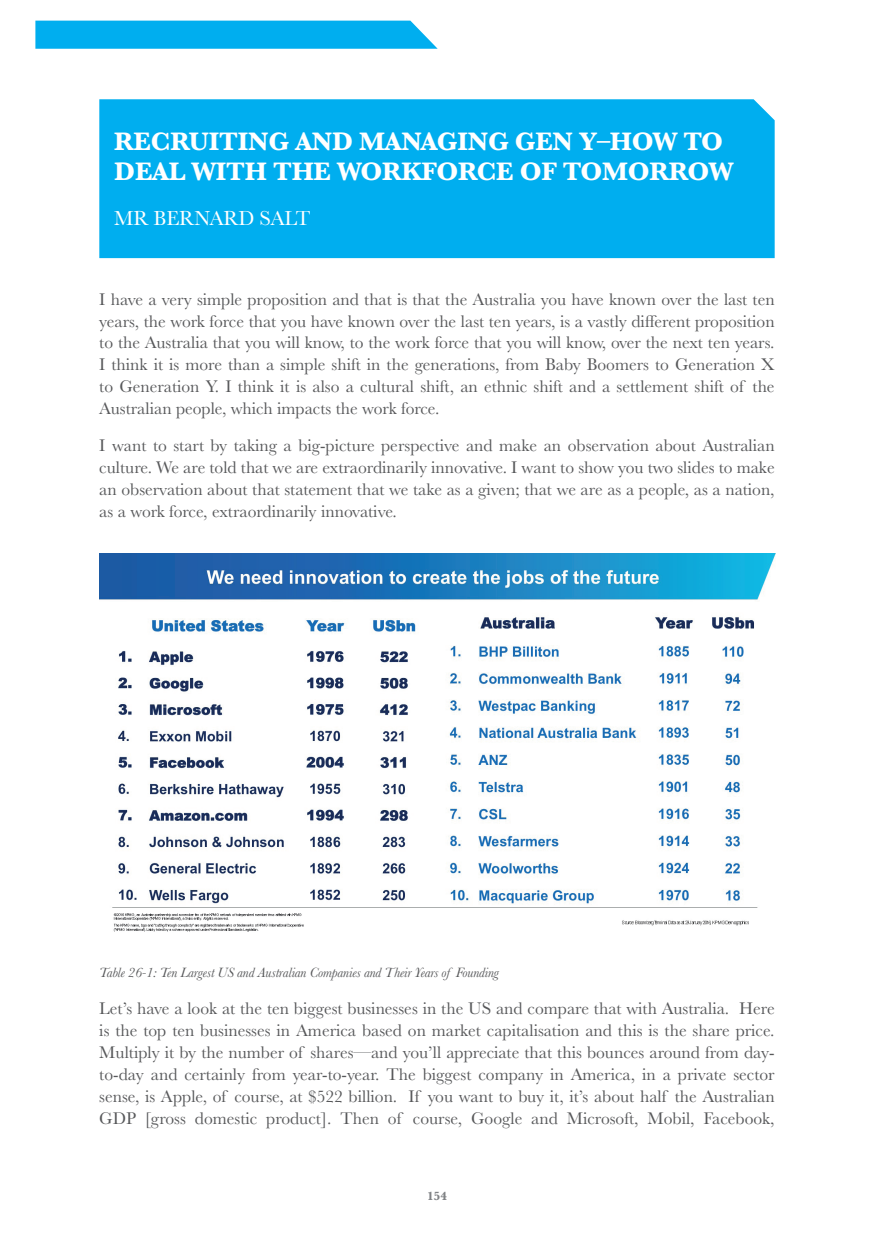
<style>
.page{position:relative;width:874px;height:1241px;background:#fff}
.page>*{position:absolute;margin:0;border:0;box-sizing:border-box;transform-origin:0 0}
.t1{font:700 26.25px/29.8px "Baskerville";letter-spacing:-.01em;color:#fff}
.t2{font:21px "Baskerville";letter-spacing:-.01em;color:#fff}
.t3{font:17.5px/21.9px "Baskerville";color:#57585a;text-align:justify}
.t4{font:italic 14px "Baskerville";letter-spacing:-.01em;color:#57585a}
.t5{font:700 12.25px "Baskerville";color:#808285}
</style>
<div class="page">
<svg style="left:35px;top:21px;width:402px;height:28px;background:#0ab1ef"></svg>
<div style="left:99px;top:99px;width:675px;height:159px;background:#00aeef"></div>
<img style="left:100px;top:553px;width:675px;height:379px">
<h1 class="t1" style="left:114px;top:127px;width:620px">RECRUITING AND MANAGING GEN Y–HOW TO<br>DEAL WITH THE WORKFORCE OF TOMORROW</h1>
<p class="t2" style="left:114px;top:204px;width:198px">MR BERNARD SALT</p>
<p class="t3" style="left:99px;top:288px;width:676px">I have a very simple proposition and that is that the Australia you have known over the last ten years, the work force that you have known over the last ten years, is a vastly different proposition to the Australia that you will know, to the work force that you will know, over the next ten years.<br>I think it is more than a simple shift in the generations, from Baby Boomers to Generation X to Generation Y. I think it is also a cultural shift, an ethnic shift and a settlement shift of the Australian people, which impacts the work force.</p>
<p class="t3" style="left:99px;top:434px;width:676px">I want to start by taking a big-picture perspective and make an observation about Australian culture. We are told that we are extraordinarily innovative. I want to show you two slides to make an observation about that statement that we take as a given; that we are as a people, as a nation, as a work force, extraordinarily innovative.</p>
<p class="t4" style="left:99px;top:963px;width:401px">Table 26-1: Ten Largest US and Australian Companies and Their Years of Founding</p>
<p class="t3" style="left:99px;top:997px;width:676px">Let’s have a look at the ten biggest businesses in the US and compare that with Australia. Here is the top ten businesses in America based on market capitalisation and this is the share price.<br>Multiply it by the number of shares—and you’ll appreciate that this bounces around from day&shy;to-day and certainly from year-to-year. The biggest company in America, in a private sector sense, is Apple, of course, at $522 billion. If you want to buy it, it’s about half the Australian GDP [gross domestic product]. Then of course, Google and Microsoft, Mobil, Facebook,</p>
<p class="t5" style="left:427px;top:1187px;width:21px">154</p>
</div>
